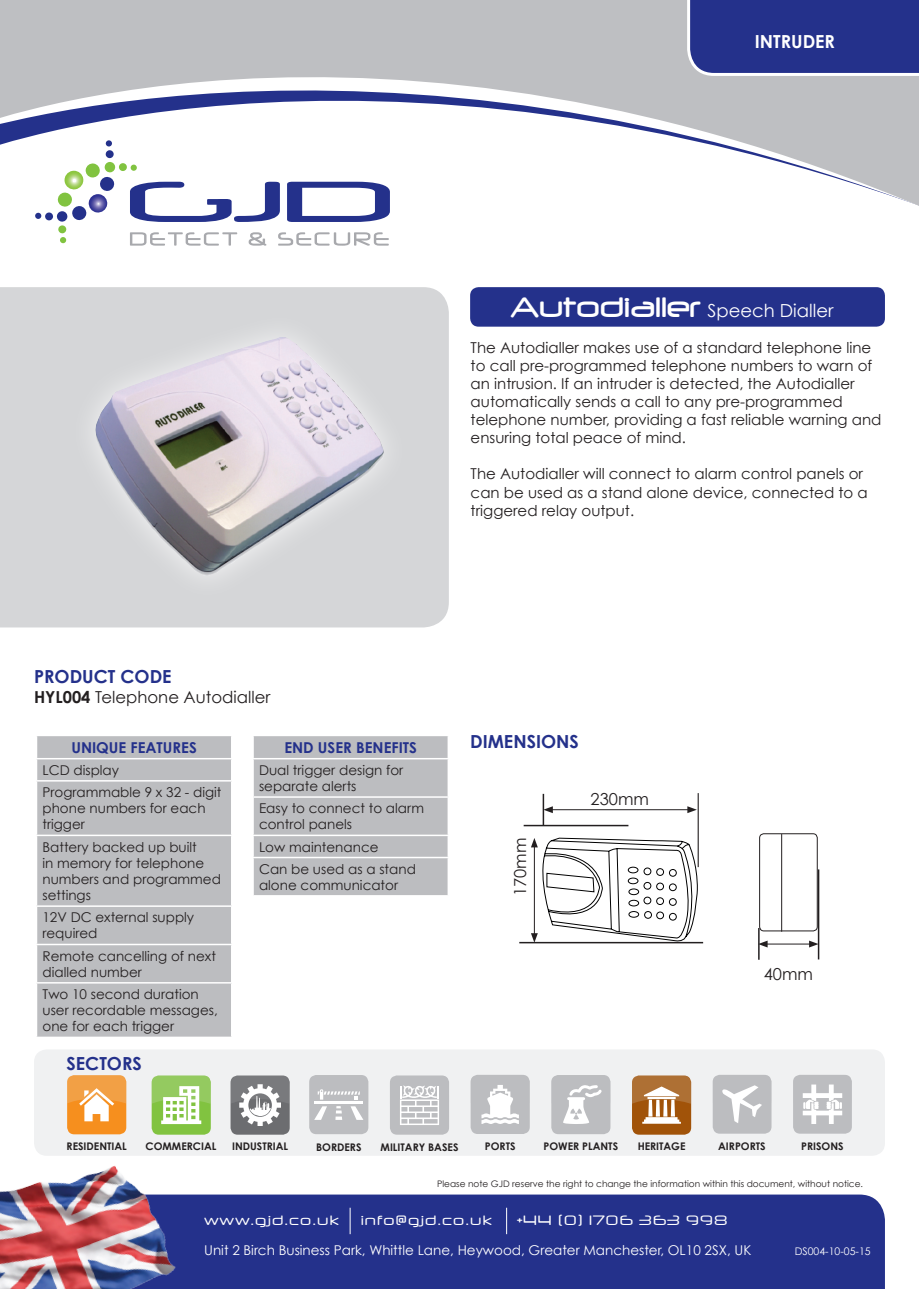
<style>
.page{position:relative;width:919px;height:1289px;background:#fff}
.page>*{position:absolute;margin:0;border:0;box-sizing:border-box;transform-origin:0 0}
.t1{font:700 18px "Century Gothic";color:#24318b}
.t2{font:18px "Century Gothic";color:#fff}
.t3{font:700 18px "Century Gothic";color:#fff}
.t4{font:16.5px "Century Gothic";color:#231f20}
.t5{font:15px/18px "Century Gothic";color:#231f20}
.t6{font:700 15px "Century Gothic";color:#24318b}
.t7{font:13.5px/16.2px "Century Gothic";color:#231f20}
.t8{font:13.5px "Century Gothic";color:#fff}
.t9{font:13.5px "Neuropol X Free";letter-spacing:.02em;color:#fff}
.t10{font:700 10.5px "Century Gothic";color:#231f20}
.t11{font:10.5px "Century Gothic";color:#fff}
.t12{font:9px "Century Gothic";color:#231f20}
.s1{font-family:"Neuropol";font-size:33px}
.s2{font-weight:700}
</style>
<div class="page">
<div style="left:183px;top:1194px;width:701px;height:94px;background:#24318b"></div>
<div style="left:470px;top:287px;width:414px;height:40px;background:#24318b;border-radius:9px"></div>
<div style="left:0;top:287px;width:449px;height:340px;background:#d5d6d8"></div>
<div style="left:254px;top:736px;width:193px;height:159px;background:#bcbdc0"></div>
<hr style="left:252px;top:758px;width:197px;height:1px;background:#fff">
<hr style="left:252px;top:796px;width:197px;height:1px;background:#fff">
<hr style="left:252px;top:834px;width:197px;height:2px;background:#fff">
<hr style="left:252px;top:856px;width:197px;height:2px;background:#fff">
<div style="left:37px;top:736px;width:194px;height:300px;background:#bcbdc0"></div>
<hr style="left:36px;top:758px;width:196px;height:1px;background:#fff">
<hr style="left:36px;top:780px;width:196px;height:1px;background:#fff">
<hr style="left:36px;top:834px;width:196px;height:2px;background:#fff">
<hr style="left:36px;top:905px;width:196px;height:1px;background:#fff">
<hr style="left:36px;top:943px;width:196px;height:2px;background:#fff">
<hr style="left:36px;top:982px;width:196px;height:1px;background:#fff">
<div style="left:69px;top:311px;width:341px;height:291px;background:#d5d6d8"></div>
<img style="left:94px;top:337px;width:291px;height:239px">
<hr style="left:550px;top:809px;width:139px;height:1px;background:#231f20">
<svg style="left:544px;top:806px;width:9px;height:7px"></svg>
<svg style="left:687px;top:806px;width:9px;height:7px"></svg>
<hr style="left:697px;top:793px;width:1px;height:74px;background:#231f20">
<hr style="left:523px;top:824px;width:105px;height:2px;background:#231f20">
<hr style="left:542px;top:793px;width:2px;height:32px;background:#231f20">
<hr style="left:519px;top:941px;width:184px;height:2px;background:#231f20">
<svg style="left:531px;top:838px;width:166px;height:104px"></svg>
<hr style="left:765px;top:943px;width:46px;height:1px;background:#231f20">
<svg style="left:759px;top:940px;width:8px;height:7px"></svg>
<svg style="left:809px;top:940px;width:8px;height:7px"></svg>
<hr style="left:758px;top:928px;width:1px;height:31px;background:#231f20">
<hr style="left:817px;top:869px;width:2px;height:90px;background:#231f20">
<div style="left:759px;top:833px;width:58px;height:98px;border:1px solid #231f20;border-radius:4px"></div>
<hr style="left:781px;top:834px;width:1px;height:97px;background:#231f20">
<div style="left:34px;top:1049px;width:850px;height:106px;background:#f0f1f2;border-radius:13px"></div>
<svg style="left:67px;top:1075px;width:60px;height:38px"></svg>
<div style="left:152px;top:1075px;width:59px;height:59px;background:#81c340;border-radius:7px"></div>
<svg style="left:152px;top:1075px;width:59px;height:49px"></svg>
<div style="left:230px;top:1075px;width:60px;height:59px;background:#6c6d70;border-radius:7px"></div>
<svg style="left:230px;top:1075px;width:60px;height:50px"></svg>
<div style="left:309px;top:1075px;width:59px;height:59px;background:#bcbdc0;border-radius:7px"></div>
<svg style="left:309px;top:1075px;width:59px;height:44px"></svg>
<div style="left:390px;top:1075px;width:59px;height:59px;background:#bcbdc0;border-radius:7px"></div>
<svg style="left:390px;top:1075px;width:59px;height:49px"></svg>
<div style="left:470px;top:1074px;width:59px;height:59px;background:#bcbdc0;border-radius:7px"></div>
<svg style="left:470px;top:1074px;width:60px;height:49px"></svg>
<div style="left:551px;top:1075px;width:59px;height:59px;background:#bcbdc0;border-radius:7px"></div>
<svg style="left:551px;top:1075px;width:59px;height:49px"></svg>
<div style="left:632px;top:1075px;width:59px;height:59px;background:#a15309;border-radius:7px"></div>
<svg style="left:632px;top:1075px;width:59px;height:48px"></svg>
<div style="left:793px;top:1074px;width:58px;height:59px;background:#bcbdc0;border-radius:7px"></div>
<svg style="left:793px;top:1074px;width:59px;height:49px"></svg>
<div style="left:712px;top:1074px;width:59px;height:59px;background:#bcbdc0;border-radius:7px"></div>
<svg style="left:712px;top:1074px;width:59px;height:49px"></svg>
<svg style="left:0;top:0;width:918px;height:221px;fill:#bebfc2"></svg>
<svg style="left:685px;top:0;width:233px;height:77px;background:#333f92"></svg>
<svg style="left:287px;top:182px;width:103px;height:40px"></svg>
<svg style="left:130px;top:182px;width:150px;height:40px"></svg>
<svg style="left:130px;top:232px;width:107px;height:14px"></svg>
<svg style="left:249px;top:232px;width:17px;height:14px"></svg>
<svg style="left:278px;top:232px;width:111px;height:14px"></svg>
<div style="left:58px;top:225px;width:9px;height:8px;background:#81c340;border-radius:50%"></div>
<svg style="left:60px;top:237px;width:6px;height:6px"></svg>
<div style="left:119px;top:163px;width:8px;height:8px;background:#81c340;border-radius:50%"></div>
<div style="left:130px;top:164px;width:7px;height:7px;background:#81c340;border-radius:50%"></div>
<div style="left:105px;top:150px;width:9px;height:8px;background:#24318b;border-radius:50%"></div>
<div style="left:106px;top:140px;width:6px;height:7px;background:#24318b;border-radius:50%"></div>
<svg style="left:57px;top:211px;width:11px;height:11px"></svg>
<div style="left:45px;top:212px;width:8px;height:9px;background:#24318b;border-radius:50%"></div>
<svg style="left:35px;top:212px;width:7px;height:7px"></svg>
<svg style="left:57px;top:163px;width:58px;height:57px"></svg>
<svg style="left:350px;top:1207px;width:1px;height:27px"></svg>
<svg style="left:506px;top:1207px;width:1px;height:27px"></svg>
<img style="left:0;top:1113px;width:183px;height:175px">
<p class="t3" style="left:754px;top:30px;width:82px">INTRUDER</p>
<p class="t2" style="left:510px;top:299px;width:324px"><span class="s1">Autodialler</span> Speech Dialler</p>
<p class="t5" style="left:470px;top:339px;width:412px">The Autodialler makes use of a standard telephone line to call pre-programmed telephone numbers to warn of an intrusion. If an intruder is detected, the Autodialler automatically sends a call to any pre-programmed telephone number, providing a fast reliable warning and ensuring total peace of mind.</p>
<p class="t5" style="left:470px;top:465px;width:398px">The Autodialler will connect to alarm control panels or can be used as a stand alone device, connected to a triggered relay output.</p>
<p class="t1" style="left:34px;top:665px;width:139px">PRODUCT CODE</p>
<p class="t4" style="left:34px;top:687px;width:238px"><span class="s2">HYL004</span> Telephone Autodialler</p>
<p class="t6" style="left:71px;top:737px;width:127px">UNIQUE FEATURES</p>
<p class="t7" style="left:42px;top:761px;width:78px">LCD display</p>
<p class="t7" style="left:42px;top:783px;width:180px">Programmable 9 x 32 - digit phone numbers for each trigger</p>
<p class="t7" style="left:42px;top:838px;width:180px">Battery backed up built<br>in memory for telephone numbers and programmed settings</p>
<p class="t7" style="left:42px;top:909px;width:153px">12V DC external supply required</p>
<p class="t7" style="left:42px;top:947px;width:175px">Remote cancelling of next dialled number</p>
<p class="t7" style="left:42px;top:985px;width:177px">Two 10 second duration user recordable messages, one for each trigger</p>
<p class="t1" style="left:67px;top:1052px;width:77px">SECTORS</p>
<p class="t6" style="left:284px;top:737px;width:134px">END USER BENEFITS</p>
<p class="t7" style="left:259px;top:761px;width:146px">Dual trigger design for separate alerts</p>
<p class="t7" style="left:259px;top:800px;width:167px">Easy to connect to alarm control panels</p>
<p class="t7" style="left:259px;top:838px;width:121px">Low maintenance</p>
<p class="t7" style="left:259px;top:860px;width:158px">Can be used as a stand alone communicator</p>
<p class="t1" style="left:470px;top:730px;width:110px">DIMENSIONS</p>
<p class="t4" style="left:510px;top:896px;width:60px;rotate:-90deg">170mm</p>
<p class="t4" style="left:590px;top:789px;width:60px">230mm</p>
<p class="t4" style="left:763px;top:963px;width:51px">40mm</p>
<p class="t10" style="left:67px;top:1139px;width:62px">RESIDENTIAL</p>
<p class="t10" style="left:145px;top:1139px;width:72px">COMMERCIAL</p>
<p class="t10" style="left:232px;top:1139px;width:58px">INDUSTRIAL</p>
<p class="t10" style="left:316px;top:1140px;width:47px">BORDERS</p>
<p class="t10" style="left:380px;top:1140px;width:79px">MILITARY BASES</p>
<p class="t10" style="left:485px;top:1139px;width:32px">PORTS</p>
<p class="t10" style="left:543px;top:1139px;width:76px">POWER PLANTS</p>
<p class="t10" style="left:637px;top:1139px;width:49px">HERITAGE</p>
<p class="t10" style="left:718px;top:1139px;width:49px">AIRPORTS</p>
<p class="t10" style="left:801px;top:1139px;width:44px">PRISONS</p>
<p class="t12" style="left:437px;top:1178px;width:427px">Please note GJD reserve the right to change the information within this document, without notice.</p>
<p class="t9" style="left:204px;top:1211px;width:137px">www.gjd.co.uk</p>
<p class="t9" style="left:360px;top:1211px;width:133px">info@gjd.co.uk</p>
<p class="t9" style="left:517px;top:1211px;width:213px">+44 (0) 1706 363 998</p>
<p class="t8" style="left:204px;top:1241px;width:548px">Unit 2 Birch Business Park, Whittle Lane, Heywood, Greater Manchester, OL10 2SX, UK</p>
<p class="t11" style="left:794px;top:1244px;width:77px">DS004-10-05-15</p>
</div>
